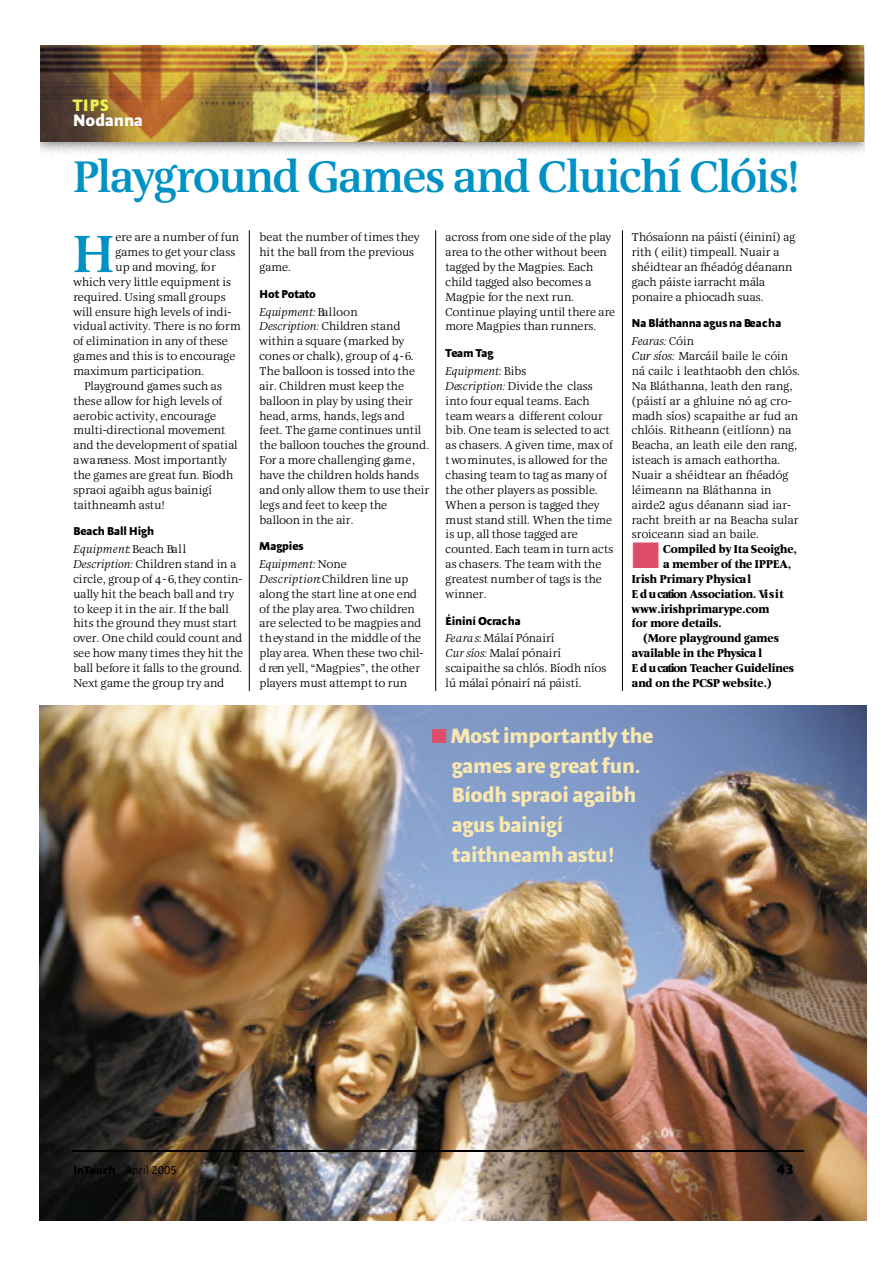
<style>
.page{position:relative;width:893px;height:1263px;background:#fff}
.page>*{position:absolute;margin:0;border:0;box-sizing:border-box;transform-origin:0 0}
.t1{font:500 51.15px "Alinea Roman";color:#0091c5}
.t2{font:500 43.2px "Alinea Roman";letter-spacing:-.03em;color:#0091c5}
.t3{font:700 20.25px/29.7px "Alinea Sans";color:#f8e7af}
.t4{font:700 16.2px "Alinea Sans";color:#fff}
.t5{font:700 16.2px "Alinea Sans";color:#e9f252}
.t6{font:700 13.5px "Alinea Sans";color:#000}
.t7{font:11.1px/14.9px "Alinea Roman";color:#000}
.t8{font:700 11.1px "Alinea Roman";color:#000}
.t9{font:700 11.1px "Alinea Sans";color:#000}
.t10{font:700 11.1px "Alinea Roman";letter-spacing:-.025em;color:#000}
.t11{font:11.1px "Alinea Sans";color:#000}
.s1{font-style:italic}
.s2{font-style:italic;font-size:11.4px}
.s3{color:#de4d6a}
.s4{font-family:"Alinea Roman Exp"}
.s5{font-weight:700}
</style>
<div class="page">
<img style="left:40px;top:706px;width:826px;height:514px">
<img style="left:40px;top:45px;width:824px;height:110px">
<img style="left:41px;top:45px;width:822px;height:96px">
<hr style="left:72px;top:1151px;width:731px;height:1px;background:#000">
<hr style="left:249px;top:230px;width:1px;height:461px;background:#000">
<hr style="left:435px;top:230px;width:1px;height:461px;background:#000">
<hr style="left:622px;top:230px;width:1px;height:461px;background:#000">
<h3 class="t5" style="left:73px;top:98px;width:37px">T I P S</h3>
<h3 class="t4" style="left:73px;top:113px;width:71px">N o d a n n a</h3>
<h2 class="t2" style="left:73px;top:158px;width:729px">P la y ground Games and Cluichí Clóis!</h2>
<h1 class="t1" style="left:73px;top:231px;width:42px">H</h1>
<p class="t7" style="left:116px;top:231px;width:125px">e re are a number of fun</p>
<p class="t7" style="left:632px;top:231px;width:165px">Thósaíonn na páistí (éininí) ag rith ( eilit) timpeall. Nuair a shéidtear an fhéadóg déanann gach páiste iarracht mála<br>p o n a ire a phiocadh suas.</p>
<p class="t9" style="left:632px;top:319px;width:151px">Na Bláthanna agus na Be a c h a</p>
<p class="t7" style="left:632px;top:335px;width:170px"><span class="s1">Fe a ra s :</span> C ó in<br><span class="s2">Cur síos:</span> Marcáil baile le cóin ná cailc i leathtaobh den chlós.<br>Na Bláthanna, leath den rang, (páistí ar a ghluine nó ag cro&shy;madh síos) scapaithe ar fud an chlóis. Ritheann (eitlíonn) na<br>Beacha, an leath eile den rang, isteach is amach eathortha.<br>Nuair a shéidtear an fhéadóg léimeann na Bláthanna in<br>a irde2 agus déanann siad iar&shy;racht breith ar na Beacha sular sroiceann siad an baile.</p>
<p class="t8" style="left:632px;top:544px;width:166px"><span class="s3">■</span> Compiled by Ita Se o ig h e ,</p>
<p class="t7" style="left:259px;top:231px;width:161px">beat the number of times they hit the ball from the pre v io u s ga m e .</p>
<p class="t9" style="left:259px;top:289px;width:58px">Hot Po ta t o</p>
<p class="t7" style="left:259px;top:305px;width:171px"><span class="s1">Equipment:</span> Ba llo o n<br><span class="s1">D es c r ip t io n :</span> C h ild ren stand within a squ a re (marked by cones or chalk), group of <span class="s4">4 - 6</span>.<br>The balloon is tossed into the air. Children must keep the balloon in play by using their head, arms, hands, legs and feet. The game continues until the balloon touches the ground.<br>For a more challenging ga m e , have the children holds hands and only allow them to use their legs and feet to keep the balloon in the air.</p>
<p class="t9" style="left:259px;top:542px;width:45px">Ma g p ie s</p>
<p class="t7" style="left:259px;top:557px;width:166px"><span class="s1">Equipment:</span> N o n e<br><span class="s1">D es c r ip t io n</span>:Children line up along the start line at one end of the play area. Two childre n a re selected to be magpies and t h eystand in the middle of the play area. When these two chil&shy;d ren yell, “Magpies”, the other players must attempt to run</p>
<p class="t7" style="left:445px;top:231px;width:171px">across from one side of the play a rea to the other without been ta gged by the Magpies. Each child tagged also becomes a<br>Magpie for the next run.<br>Continue playing until there are m o re Magpies than runners.</p>
<p class="t9" style="left:445px;top:348px;width:49px">Team Ta g</p>
<p class="t7" style="left:445px;top:364px;width:169px"><span class="s1">E q u ip m e n t :</span>B ib s<br><span class="s1">D es c r ip t io n :</span> Divide the class into four equal teams. Each team wears a diffe rent colour bib. One team is selected to act as chasers. A given time, max of t wominutes, is allowed for the chasing team to tag as many of the other players as possible.<br>When a person is tagged they must stand still. When the time is up, all those tagged are counted. Each team in turn acts as chasers. The team with the<br>g reatest number of tags is the winner.</p>
<p class="t9" style="left:445px;top:616px;width:77px">Éininí Ocra c h a</p>
<p class="t7" style="left:445px;top:631px;width:162px"><span class="s1">Fe a ra s</span>: Málaí Pónairí<br><span class="s1">Cur síos:</span> Malaí pónairí scaipaithe sa chlós. Bíodh níos lú málaí pónairí ná páistí.</p>
<p class="t7" style="left:116px;top:245px;width:122px">games to get your class</p>
<p class="t7" style="left:116px;top:260px;width:102px">up and moving, fo r</p>
<p class="t7" style="left:73px;top:275px;width:159px">which very little equipment is</p>
<p class="t7" style="left:73px;top:290px;width:154px">re qu ired. Using small groups</p>
<p class="t7" style="left:73px;top:305px;width:160px">will ensure high levels of indi-</p>
<p class="t7" style="left:73px;top:320px;width:169px">vidual activity. There is no fo r m</p>
<p class="t7" style="left:73px;top:335px;width:156px">of elimination in any of these</p>
<p class="t7" style="left:73px;top:349px;width:163px">games and this is to encourage</p>
<p class="t7" style="left:73px;top:364px;width:133px">maximum participation.</p>
<p class="t7" style="left:84px;top:379px;width:139px">Playground games such as</p>
<p class="t7" style="left:73px;top:394px;width:150px">these allow for high levels of</p>
<p class="t7" style="left:73px;top:409px;width:144px">aerobic activity, encourage</p>
<p class="t7" style="left:73px;top:424px;width:154px">m u lti-d irectional movement</p>
<p class="t7" style="left:73px;top:438px;width:166px">and the development of spatial</p>
<p class="t7" style="left:73px;top:453px;width:155px">a w a reness. Most importantly</p>
<p class="t7" style="left:73px;top:468px;width:161px">the games are great fun. Bíodh</p>
<p class="t7" style="left:73px;top:483px;width:140px">spraoi agaibh agus bainigí</p>
<p class="t7" style="left:73px;top:498px;width:93px">taithneamh astu!</p>
<p class="t9" style="left:73px;top:527px;width:82px">Beach Ball High</p>
<p class="t7" style="left:73px;top:542px;width:171px"><span class="s1">E q u ip m e n t</span>:Beach Ba l l<br><span class="s1">D es c r ip t io n :</span> C h ild ren stand in a circle, group of <span class="s4">4 - 6</span>, they contin&shy;ually hit the beach ball and try to keep it in the air. If the ball hits the ground they must start over. One child could count and see how many times they hit the ball befo re it falls to the ground.<br>Next game the group try and</p>
<p class="t8" style="left:663px;top:559px;width:130px">a member of the IPPEA,</p>
<p class="t8" style="left:632px;top:574px;width:121px">Irish Primary Physica l</p>
<p class="t10" style="left:632px;top:589px;width:153px">E d u cation Association. Vi s i t</p>
<p class="t8" style="left:632px;top:604px;width:139px">w w w .ir is h p r im a ry p e .c o m</p>
<p class="t8" style="left:632px;top:618px;width:91px">for more details.</p>
<p class="t8" style="left:643px;top:633px;width:138px">(More playground games</p>
<p class="t10" style="left:632px;top:648px;width:132px">a vailable in the Physica l</p>
<p class="t8" style="left:632px;top:663px;width:164px">E d u cation Teacher Guidelines</p>
<p class="t8" style="left:632px;top:678px;width:141px">and on the PCSP website.)</p>
<h3 class="t3" style="left:451px;top:722px;width:203px;text-indent:-20px"><span class="s3">■</span> Most importantly the games are great fu n .<br>Bíodh spraoi agaibh agus bainigí taithneamh astu!</h3>
<p class="t11" style="left:73px;top:1165px;width:105px"><span class="s5">In To u c h</span> April 2005</p>
<p class="t6" style="left:776px;top:1163px;width:19px">4 3</p>
</div>
